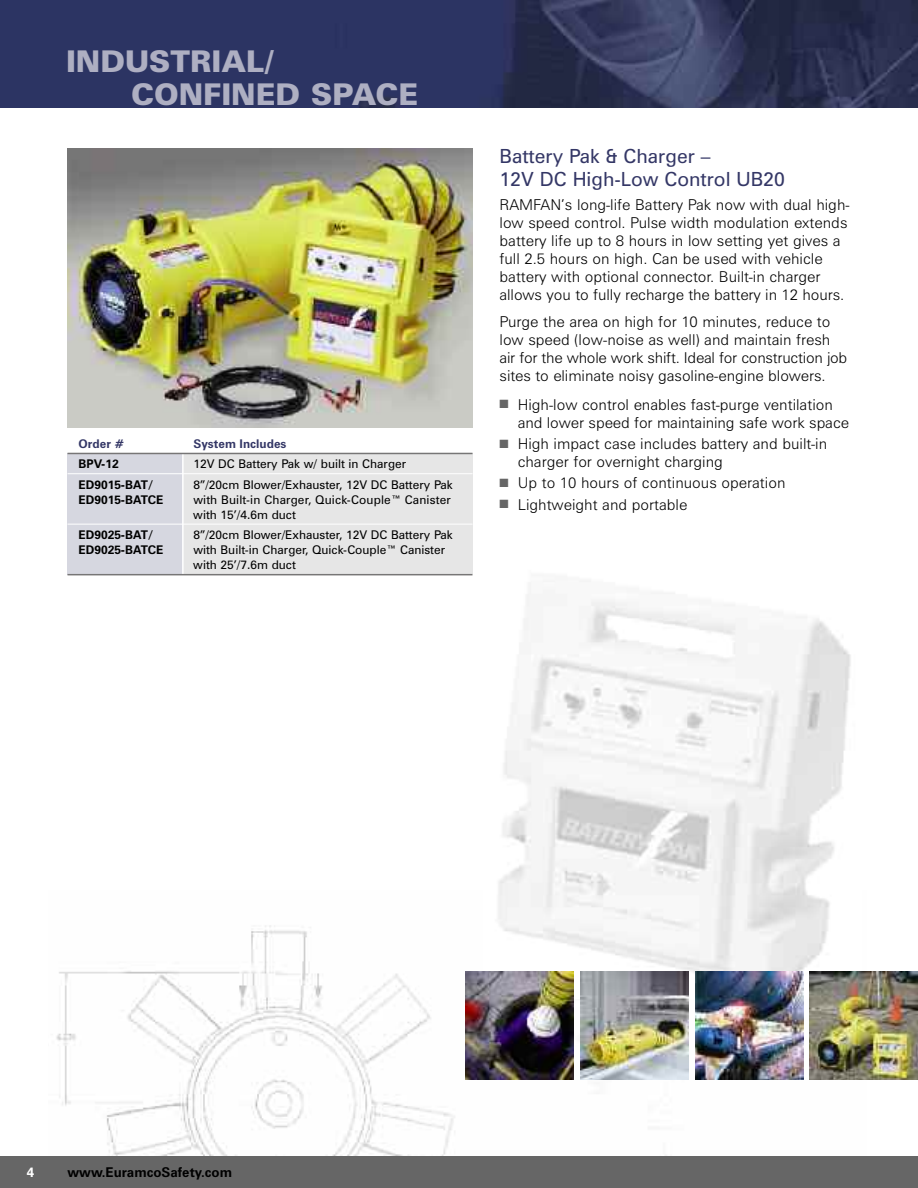
<style>
.page{position:relative;width:918px;height:1188px;background:#fff}
.page>*{position:absolute;margin:0;border:0;box-sizing:border-box;transform-origin:0 0}
.t1{font:900 30px/33px "Zurich BT";color:#aeafc2}
.t2{font:19.5px/23.4px "Zurich BT";color:#343766}
.t3{font:300 15px/18px "Zurich BT";color:#000}
.t4{font:700 13.5px "Zurich BT";color:#000}
.t5{font:700 13.5px "Zurich BT";color:#fff}
.t6{font:12px/15px "Zurich BT";color:#000}
.t7{font:700 12px "Zurich BT";color:#000}
.t8{font:700 12px "Zurich BT";color:#343766}
.s1{color:#666}
</style>
<div class="page">
<img style="left:56px;top:925px;width:811px;height:231px">
<img style="left:483px;top:581px;width:373px;height:417px">
<img style="left:466px;top:972px;width:108px;height:108px">
<img style="left:580px;top:972px;width:108px;height:108px">
<img style="left:695px;top:972px;width:108px;height:108px">
<img style="left:810px;top:972px;width:108px;height:108px">
<img style="left:68px;top:148px;width:405px;height:280px">
<div style="left:135px;top:454px;width:338px;height:120px;background:#e6e6e6"></div>
<div style="left:68px;top:454px;width:115px;height:121px;background:#d6d7e0"></div>
<hr style="left:182px;top:454px;width:2px;height:121px;background:#fff">
<hr style="left:68px;top:453px;width:405px;height:1px;background:#777676">
<hr style="left:68px;top:473px;width:405px;height:1px;background:#fff">
<hr style="left:68px;top:524px;width:405px;height:1px;background:#fff">
<hr style="left:68px;top:574px;width:405px;height:1px;background:#777676">
<div style="left:0;top:1156px;width:918px;height:32px;background:#666"></div>
<img style="left:0;top:0;width:918px;height:108px">
<h1 class="t1" style="left:131px;top:48px;width:289px;text-indent:-65px">INDUSTRIAL/<br>CONFINED SPACE</h1>
<p class="t8" style="left:79px;top:439px;width:47px">Order #</p>
<p class="t8" style="left:193px;top:439px;width:95px">System Includes</p>
<p class="t7" style="left:79px;top:460px;width:42px">BPV-12</p>
<p class="t6" style="left:193px;top:458px;width:214px">12V DC Battery Pak w/ built in Charger</p>
<p class="t7" style="left:79px;top:480px;width:76px">ED9015-BAT/</p>
<p class="t6" style="left:193px;top:478px;width:261px">8”/20cm Blower/Exhauster, 12V DC Battery Pak</p>
<p class="t7" style="left:79px;top:495px;width:86px">ED9015-BATCE</p>
<p class="t6" style="left:193px;top:493px;width:259px">with Built-in Charger, Quick-Couple™ Canister with 15’/4.6m duct</p>
<p class="t7" style="left:79px;top:531px;width:76px">ED9025-BAT/</p>
<p class="t6" style="left:193px;top:529px;width:261px">8”/20cm Blower/Exhauster, 12V DC Battery Pak</p>
<p class="t7" style="left:79px;top:546px;width:86px">ED9025-BATCE</p>
<p class="t6" style="left:193px;top:544px;width:253px">with Built-in Charger, Quick-Couple™ Canister with 25’/7.6m duct</p>
<h2 class="t2" style="left:500px;top:146px;width:287px">Battery Pak &amp; Charger –<br>12V DC High-Low Control UB20</h2>
<p class="t3" style="left:500px;top:197px;width:352px">RAMFAN’s long-life Battery Pak now with dual high&shy;low speed control. Pulse width modulation extends battery life up to 8 hours in low setting yet gives a full 2.5 hours on high. Can be used with vehicle battery with optional connector. Built-in charger allows you to fully recharge the battery in 12 hours.</p>
<p class="t3" style="left:500px;top:314px;width:349px">Purge the area on high for 10 minutes, reduce to low speed (low-noise as well) and maintain fresh air for the whole work shift. Ideal for construction job sites to eliminate noisy gasoline-engine blowers.</p>
<p class="t3" style="left:518px;top:397px;width:333px;text-indent:-18px"><span class="s1">■</span> High-low control enables fast-purge ventilation and lower speed for maintaining safe work space</p>
<p class="t3" style="left:518px;top:436px;width:311px;text-indent:-18px"><span class="s1">■</span> High impact case includes battery and built-in charger for overnight charging</p>
<p class="t3" style="left:500px;top:475px;width:287px"><span class="s1">■</span> Up to 10 hours of continuous operation</p>
<p class="t3" style="left:500px;top:497px;width:189px"><span class="s1">■</span> Lightweight and portable</p>
<p class="t5" style="left:27px;top:1167px;width:9px">4</p>
<p class="t4" style="left:67px;top:1167px;width:166px">www.EuramcoSafety.com</p>
</div>
